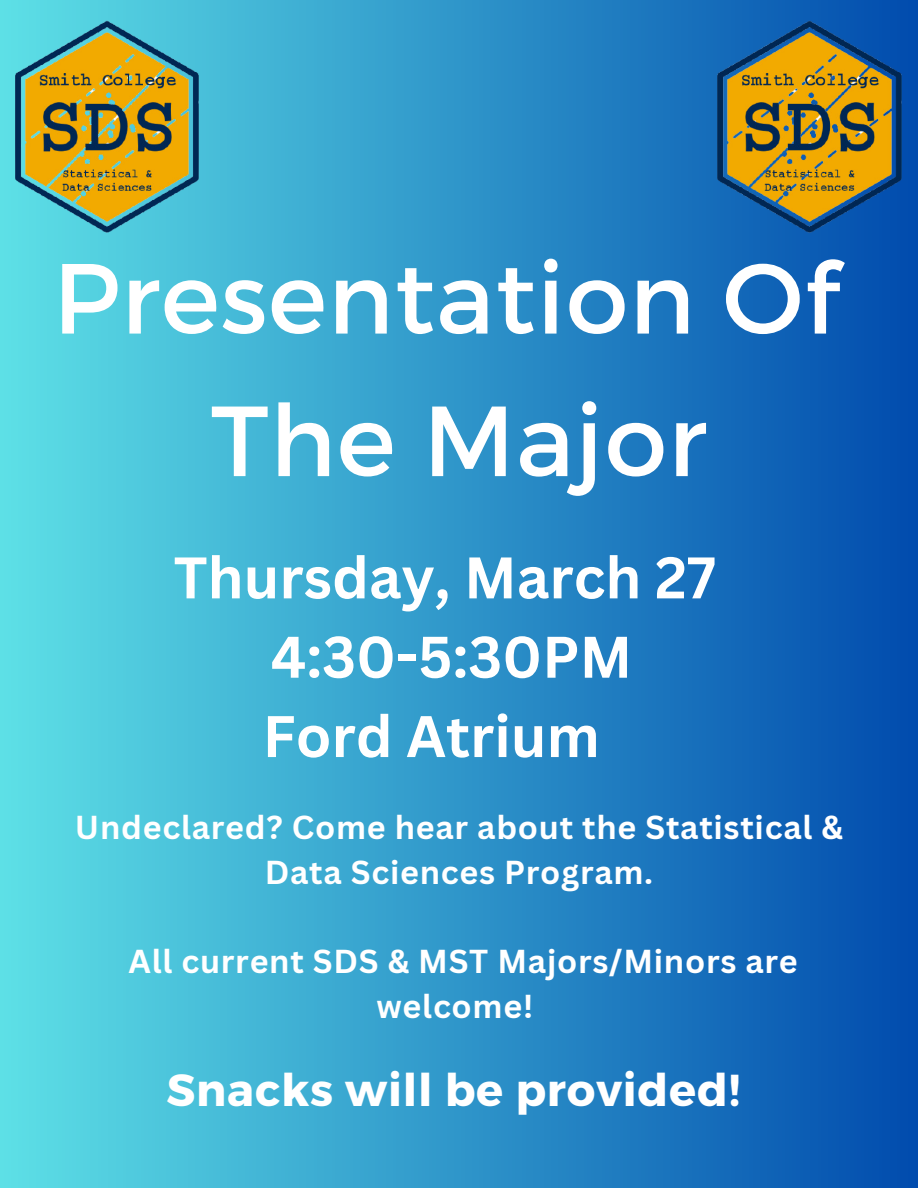
<style>
.page{position:relative;width:918px;height:1188px;background:#fff}
.page>*{position:absolute;margin:0;border:0;box-sizing:border-box;transform-origin:0 0}
.t1{font:99.45px/142.5px "Montserrat";letter-spacing:.01em;color:#fff;text-align:center}
.t2{font:700 57.3px/79.3px "Canva Sans";color:#fff;text-align:center}
.t3{font:700 45px "Montserrat";letter-spacing:.02em;color:#fff}
.t4{font:700 32.25px/44.5px "Canva Sans";letter-spacing:.02em;color:#fff;text-align:center}
</style>
<div class="page">
<div style="left:0;top:0;width:918px;height:1188px;background:linear-gradient(to right,#5de0e6,#014bad)"></div>
<img style="left:0;top:19px;width:215px;height:214px">
<img style="left:703px;top:19px;width:214px;height:214px">
<p class="t1" style="left:53px;top:222px;width:787px">Presentation Of<br>The Major</p>
<p class="t2" style="left:174px;top:536px;width:544px">Thursday, March 27<br>4:30-5:30PM<br>Ford Atrium</p>
<p class="t4" style="left:75px;top:805px;width:770px">Undeclared? Come hear about the Statistical &amp;<br>Data Sciences Program.</p>
<h1 class="t4" style="left:129px;top:938px;width:671px">All current SDS &amp; MST Majors/Minors are welcome!</h1>
<h2 class="t3" style="left:166px;top:1060px;width:575px">Snacks will be provided!</h2>
</div>
